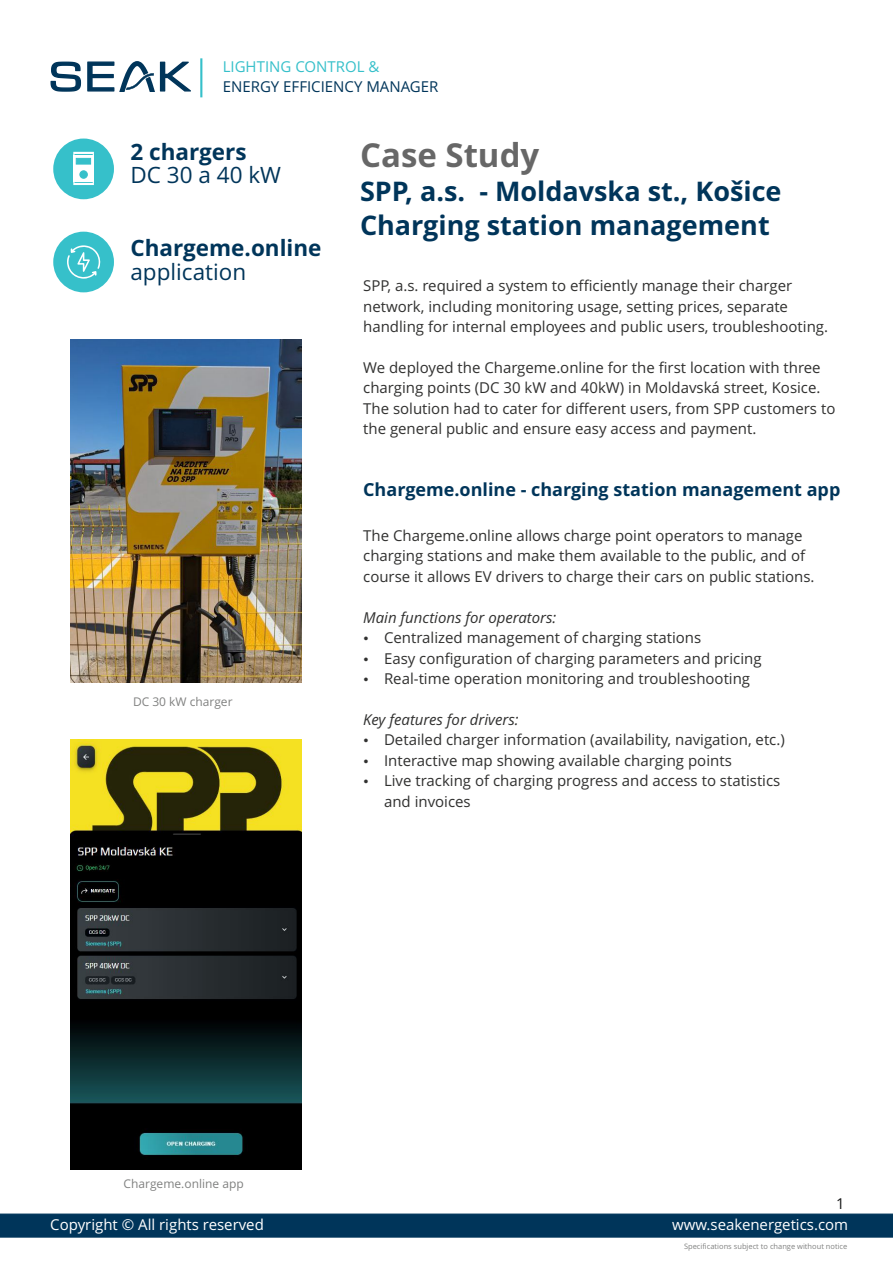
<style>
.page{position:relative;width:893px;height:1263px;background:#fff}
.page>*{position:absolute;margin:0;border:0;box-sizing:border-box;transform-origin:0 0}
.t1{font:700 33px "Open Sans";color:#676767}
.t2{font:700 27px/33.8px "Open Sans";color:#00355a}
.t3{font:700 22.5px "Open Sans";color:#00355a}
.t4{font:22.5px "Open Sans";color:#00355a}
.t5{font:700 18px "Open Sans";color:#00355a}
.t6{font:15px/20.4px "Open Sans";color:#313130}
.t7{font:15px "Open Sans";color:#fff}
.t8{font:italic 15px "Open Sans";color:#313130}
.t9{font:15px "Open Sans";color:#00355a}
.t10{font:15px "Open Sans";color:#36c0ca}
.t11{font:15px "Open Sans";color:#151616}
.t12{font:12px "Open Sans";color:#818281}
.t13{font:7.5px "Open Sans";color:#818281}
</style>
<div class="page">
<svg style="left:51px;top:62px;width:30px;height:30px"></svg>
<svg style="left:87px;top:61px;width:104px;height:31px"></svg>
<hr style="left:200px;top:58px;width:2px;height:39px;background:#36c0ca">
<svg style="left:0;top:1213px;width:893px;height:25px;background:#093c5f"></svg>
<div style="left:53px;top:139px;width:61px;height:60px;background:#36c0ca;border-radius:50%"></div>
<div style="left:53px;top:232px;width:61px;height:60px;background:#36c0ca;border-radius:50%"></div>
<svg style="left:67px;top:245px;width:34px;height:34px"></svg>
<svg style="left:73px;top:152px;width:21px;height:33px"></svg>
<div style="left:79px;top:170px;width:9px;height:9px;background:#36c0ca;border:1px solid #36c0ca;border-radius:50%"></div>
<img style="left:70px;top:340px;width:232px;height:342px">
<img style="left:71px;top:739px;width:230px;height:430px">
<p class="t10" style="left:223px;top:60px;width:158px">LIGHTING CONTROL &amp;</p>
<p class="t9" style="left:223px;top:80px;width:217px">ENERGY EFFICIENCY MANAGER</p>
<h3 class="t3" style="left:130px;top:142px;width:118px">2 chargers</h3>
<h3 class="t4" style="left:130px;top:166px;width:152px">DC 30 a 40 kW</h3>
<h3 class="t3" style="left:130px;top:239px;width:193px">Chargeme.online</h3>
<h3 class="t4" style="left:130px;top:263px;width:117px">application</h3>
<p class="t12" style="left:133px;top:696px;width:101px">DC 30 kW charger</p>
<h1 class="t1" style="left:360px;top:142px;width:181px">Case Study</h1>
<h2 class="t2" style="left:360px;top:177px;width:423px">SPP, a.s. - Moldavska st., Košice<br>Charging station management</h2>
<p class="t6" style="left:363px;top:277px;width:466px">SPP, a.s. required a system to efficiently manage their charger network, including monitoring usage, setting prices, separate handling for internal employees and public users, troubleshooting.</p>
<p class="t6" style="left:363px;top:359px;width:474px">We deployed the Chargeme.online for the first location with three charging points (DC 30 kW and 40kW) in Moldavská street, Kosice.<br>The solution had to cater for different users, from SPP customers to the general public and ensure easy access and payment.</p>
<p class="t5" style="left:363px;top:482px;width:479px">Chargeme.online - charging station management app</p>
<p class="t6" style="left:363px;top:527px;width:453px">The Chargeme.online allows charge point operators to manage charging stations and make them available to the public, and of course it allows EV drivers to charge their cars on public stations.</p>
<p class="t8" style="left:363px;top:611px;width:195px">Main functions for operators:</p>
<p class="t6" style="left:384px;top:629px;width:379px">Centralized management of charging stations<br>Easy configuration of charging parameters and pricing<br>Real-time operation monitoring and troubleshooting</p>
<p class="t8" style="left:363px;top:713px;width:157px">Key features for drivers:</p>
<p class="t6" style="left:384px;top:731px;width:402px">Detailed charger information (availability, navigation, etc.)<br>Interactive map showing available charging points<br>Live tracking of charging progress and access to statistics and invoices</p>
<p class="t12" style="left:124px;top:1178px;width:122px">Chargeme.online app</p>
<p class="t11" style="left:836px;top:1197px;width:10px">1</p>
<p class="t13" style="left:684px;top:1244px;width:165px">Specifications subject to change without notice</p>
<p class="t7" style="left:50px;top:1219px;width:215px">Copyright © All rights reserved</p>
<p class="t7" style="left:672px;top:1219px;width:178px">www.seakenergetics.com</p>
</div>
